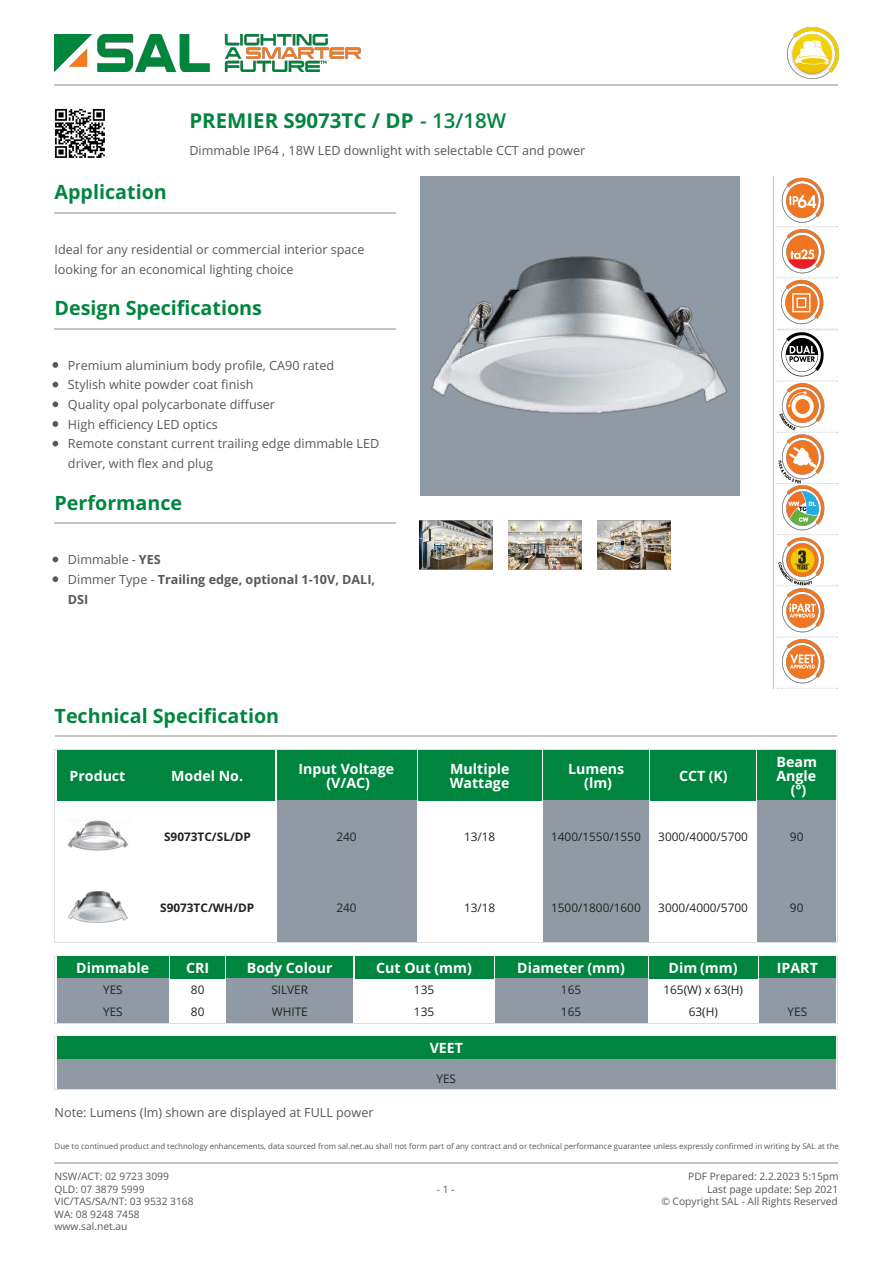
<style>
.page{position:relative;width:893px;height:1263px;background:#fff}
.page>*{position:absolute;margin:0;border:0;box-sizing:border-box;transform-origin:0 0}
.t1{font:700 20.55px "Open Sans";color:#00853f}
.t2{font:700 19.65px "Open Sans";color:#00853f}
.t3{font:700 14.25px/14.2px "Open Sans";color:#fff;text-align:center}
.t4{font:12.6px/19.6px "Open Sans";color:#585858}
.t5{font:700 12.6px/19.6px "Open Sans";color:#585858}
.t6{font:11.85px "Open Sans";color:#222}
.t7{font:700 11.85px "Open Sans";color:#222}
.t8{font:10.2px/12.6px "Open Sans";color:#585858}
.t9{font:7.95px "Open Sans";color:#585858}
.s1{font-weight:600}
.s2{font-weight:400}
</style>
<div class="page">
<img style="left:55px;top:108px;width:50px;height:50px">
<hr style="left:55px;top:212px;width:341px;height:2px;background:#c4c4c4">
<hr style="left:55px;top:328px;width:341px;height:1px;background:#c4c4c4">
<hr style="left:55px;top:522px;width:341px;height:2px;background:#c4c4c4">
<svg style="left:53px;top:362px;width:5px;height:6px"></svg>
<svg style="left:53px;top:382px;width:5px;height:5px"></svg>
<svg style="left:53px;top:402px;width:5px;height:5px"></svg>
<svg style="left:53px;top:421px;width:5px;height:6px"></svg>
<svg style="left:53px;top:441px;width:5px;height:5px"></svg>
<svg style="left:53px;top:557px;width:5px;height:5px"></svg>
<svg style="left:53px;top:576px;width:5px;height:6px"></svg>
<img style="left:419px;top:520px;width:74px;height:50px">
<img style="left:508px;top:520px;width:74px;height:50px">
<img style="left:597px;top:520px;width:74px;height:50px">
<img style="left:420px;top:176px;width:319px;height:320px">
<hr style="left:773px;top:176px;width:1px;height:513px;background:#c4c4c4">
<img style="left:777px;top:177px;width:49px;height:507px">
<svg style="left:777px;top:277px;width:61px;height:1px"></svg>
<svg style="left:777px;top:329px;width:61px;height:1px"></svg>
<svg style="left:777px;top:381px;width:61px;height:1px"></svg>
<svg style="left:777px;top:432px;width:61px;height:1px"></svg>
<svg style="left:777px;top:483px;width:61px;height:1px"></svg>
<svg style="left:777px;top:534px;width:61px;height:1px"></svg>
<svg style="left:777px;top:585px;width:61px;height:1px"></svg>
<svg style="left:777px;top:637px;width:61px;height:1px"></svg>
<svg style="left:777px;top:688px;width:61px;height:1px"></svg>
<hr style="left:55px;top:749px;width:783px;height:1px;background:#ddd">
<hr style="left:55px;top:942px;width:783px;height:1px;background:#ddd">
<hr style="left:55px;top:749px;width:1px;height:194px;background:#ddd">
<hr style="left:837px;top:749px;width:1px;height:194px;background:#ddd">
<hr style="left:55px;top:735px;width:781px;height:2px;background:#c4c4c4">
<div style="left:57px;top:750px;width:81px;height:51px;background:#00853f"></div>
<div style="left:140px;top:750px;width:135px;height:51px;background:#00853f"></div>
<div style="left:277px;top:750px;width:139px;height:51px;background:#00853f"></div>
<div style="left:418px;top:750px;width:123px;height:51px;background:#00853f"></div>
<div style="left:543px;top:750px;width:106px;height:51px;background:#00853f"></div>
<div style="left:650px;top:750px;width:106px;height:51px;background:#00853f"></div>
<div style="left:757px;top:750px;width:78px;height:51px;background:#00853f"></div>
<div style="left:277px;top:801px;width:139px;height:70px;background:#909aa4"></div>
<div style="left:543px;top:801px;width:106px;height:70px;background:#909aa4"></div>
<div style="left:757px;top:801px;width:78px;height:70px;background:#909aa4"></div>
<div style="left:277px;top:871px;width:139px;height:71px;background:#909aa4"></div>
<div style="left:543px;top:871px;width:106px;height:71px;background:#909aa4"></div>
<div style="left:757px;top:871px;width:78px;height:71px;background:#909aa4"></div>
<hr style="left:55px;top:956px;width:783px;height:1px;background:#ddd">
<hr style="left:55px;top:1023px;width:783px;height:1px;background:#ddd">
<hr style="left:55px;top:956px;width:1px;height:67px;background:#ddd">
<hr style="left:837px;top:956px;width:1px;height:67px;background:#ddd">
<div style="left:57px;top:956px;width:112px;height:23px;background:#00853f"></div>
<div style="left:170px;top:956px;width:55px;height:23px;background:#00853f"></div>
<div style="left:226px;top:956px;width:127px;height:23px;background:#00853f"></div>
<div style="left:355px;top:956px;width:138px;height:23px;background:#00853f"></div>
<div style="left:495px;top:956px;width:152px;height:23px;background:#00853f"></div>
<div style="left:649px;top:956px;width:108px;height:23px;background:#00853f"></div>
<div style="left:759px;top:956px;width:76px;height:23px;background:#00853f"></div>
<div style="left:57px;top:979px;width:112px;height:22px;background:#909aa4"></div>
<div style="left:226px;top:979px;width:127px;height:22px;background:#909aa4"></div>
<div style="left:495px;top:979px;width:152px;height:22px;background:#909aa4"></div>
<div style="left:759px;top:979px;width:76px;height:22px;background:#909aa4"></div>
<div style="left:57px;top:1001px;width:112px;height:22px;background:#909aa4"></div>
<div style="left:226px;top:1001px;width:127px;height:22px;background:#909aa4"></div>
<div style="left:495px;top:1001px;width:152px;height:22px;background:#909aa4"></div>
<div style="left:759px;top:1001px;width:76px;height:22px;background:#909aa4"></div>
<hr style="left:55px;top:1036px;width:783px;height:1px;background:#ddd">
<hr style="left:55px;top:1089px;width:783px;height:1px;background:#ddd">
<hr style="left:55px;top:1036px;width:1px;height:54px;background:#ddd">
<hr style="left:837px;top:1036px;width:1px;height:54px;background:#ddd">
<div style="left:57px;top:1037px;width:778px;height:22px;background:#00853f"></div>
<div style="left:57px;top:1059px;width:778px;height:8px;background:#909aa4"></div>
<div style="left:57px;top:1067px;width:778px;height:22px;background:#909aa4"></div>
<img style="left:67px;top:819px;width:61px;height:32px">
<img style="left:68px;top:891px;width:60px;height:32px">
<hr style="left:55px;top:84px;width:783px;height:2px;background:#c4c4c4">
<img style="left:55px;top:34px;width:305px;height:38px">
<img style="left:787px;top:28px;width:51px;height:50px">
<hr style="left:55px;top:1162px;width:783px;height:1px;background:#c4c4c4">
<h1 class="t1" style="left:189px;top:112px;width:318px">PREMIER S9073TC / DP <span class="s1">- 13/18W</span></h1>
<p class="t4" style="left:189px;top:142px;width:397px">Dimmable IP64 , 18W LED downlight with selectable CCT and power</p>
<h2 class="t2" style="left:55px;top:184px;width:114px">Application</h2>
<p class="t4" style="left:55px;top:241px;width:311px">Ideal for any residential or commercial interior space looking for an economical lighting choice</p>
<h2 class="t2" style="left:55px;top:300px;width:209px">Design Specifications</h2>
<p class="t4" style="left:68px;top:357px;width:313px">Premium aluminium body profile, CA90 rated<br>Stylish white powder coat finish<br>Quality opal polycarbonate diffuser<br>High efficiency LED optics<br>Remote constant current trailing edge dimmable LED driver, with flex and plug</p>
<h2 class="t2" style="left:55px;top:495px;width:129px">Performance</h2>
<p class="t5" style="left:68px;top:551px;width:309px"><span class="s2">Dimmable -</span> YES<br><span class="s2">Dimmer Type -</span> Trailing edge, optional 1-10V, DALI,<br>DSI</p>
<h2 class="t2" style="left:55px;top:708px;width:226px">Technical Specification</h2>
<p class="t3" style="left:70px;top:770px;width:57px">Product</p>
<p class="t3" style="left:171px;top:770px;width:73px">Model No.</p>
<p class="t3" style="left:298px;top:763px;width:97px">Input Voltage (V/AC)</p>
<p class="t3" style="left:450px;top:763px;width:61px;text-align:left">Multiple<br>Wattage</p>
<p class="t3" style="left:568px;top:763px;width:57px">Lumens (lm)</p>
<p class="t3" style="left:679px;top:770px;width:50px">CCT (K)</p>
<p class="t3" style="left:776px;top:756px;width:42px">Beam<br>Angle (°)</p>
<p class="t7" style="left:164px;top:832px;width:88px">S9073TC/SL/DP</p>
<p class="t6" style="left:336px;top:832px;width:22px">240</p>
<p class="t6" style="left:464px;top:832px;width:33px">13/18</p>
<p class="t6" style="left:551px;top:832px;width:91px">1400/1550/1550</p>
<p class="t6" style="left:658px;top:832px;width:91px">3000/4000/5700</p>
<p class="t6" style="left:790px;top:832px;width:15px">90</p>
<p class="t7" style="left:160px;top:903px;width:96px">S9073TC/WH/DP</p>
<p class="t6" style="left:336px;top:903px;width:22px">240</p>
<p class="t6" style="left:464px;top:903px;width:33px">13/18</p>
<p class="t6" style="left:551px;top:903px;width:91px">1500/1800/1600</p>
<p class="t6" style="left:658px;top:903px;width:91px">3000/4000/5700</p>
<p class="t6" style="left:790px;top:903px;width:15px">90</p>
<p class="t3" style="left:76px;top:962px;width:74px">Dimmable</p>
<p class="t3" style="left:186px;top:962px;width:25px">CRI</p>
<p class="t3" style="left:247px;top:962px;width:87px">Body Colour</p>
<p class="t3" style="left:376px;top:962px;width:97px">Cut Out (mm)</p>
<p class="t3" style="left:517px;top:962px;width:109px">Diameter (mm)</p>
<p class="t3" style="left:668px;top:962px;width:70px">Dim (mm)</p>
<p class="t3" style="left:777px;top:962px;width:42px">IPART</p>
<p class="t6" style="left:103px;top:985px;width:21px">YES</p>
<p class="t6" style="left:191px;top:985px;width:15px">80</p>
<p class="t6" style="left:271px;top:985px;width:38px">SILVER</p>
<p class="t6" style="left:414px;top:985px;width:22px">135</p>
<p class="t6" style="left:561px;top:985px;width:22px">165</p>
<p class="t6" style="left:663px;top:985px;width:81px">165(W) x 63(H)</p>
<p class="t6" style="left:103px;top:1007px;width:21px">YES</p>
<p class="t6" style="left:191px;top:1007px;width:15px">80</p>
<p class="t6" style="left:272px;top:1007px;width:38px">WHITE</p>
<p class="t6" style="left:414px;top:1007px;width:22px">135</p>
<p class="t6" style="left:561px;top:1007px;width:22px">165</p>
<p class="t6" style="left:688px;top:1007px;width:31px">63(H)</p>
<p class="t6" style="left:787px;top:1007px;width:21px">YES</p>
<p class="t3" style="left:430px;top:1043px;width:35px">VEET</p>
<p class="t6" style="left:436px;top:1073px;width:21px">YES</p>
<p class="t4" style="left:55px;top:1104px;width:320px">Note: Lumens (lm) shown are displayed at FULL power</p>
<p class="t9" style="left:55px;top:1143px;width:785px">Due to continued product and technology enhancements, data sourced from sal.net.au shall not form part of any contract and or technical performance guarantee unless expressly confirmed in writing by SAL at the</p>
<p class="t8" style="left:55px;top:1171px;width:141px">NSW/ACT: 02 9723 3099<br>QLD: 07 3879 5999<br>VIC/TAS/SA/NT: 03 9532 3168<br>WA: 08 9248 7458 www.sal.net.au</p>
<p class="t8" style="left:661px;top:1171px;width:179px;text-align:right">PDF Prepared: 2.2.2023 5:15pm<br>Last page update: Sep 2021<br>© Copyright SAL - All Rights Reserved</p>
<p class="t8" style="left:437px;top:1184px;width:19px">- 1 -</p>
</div>
